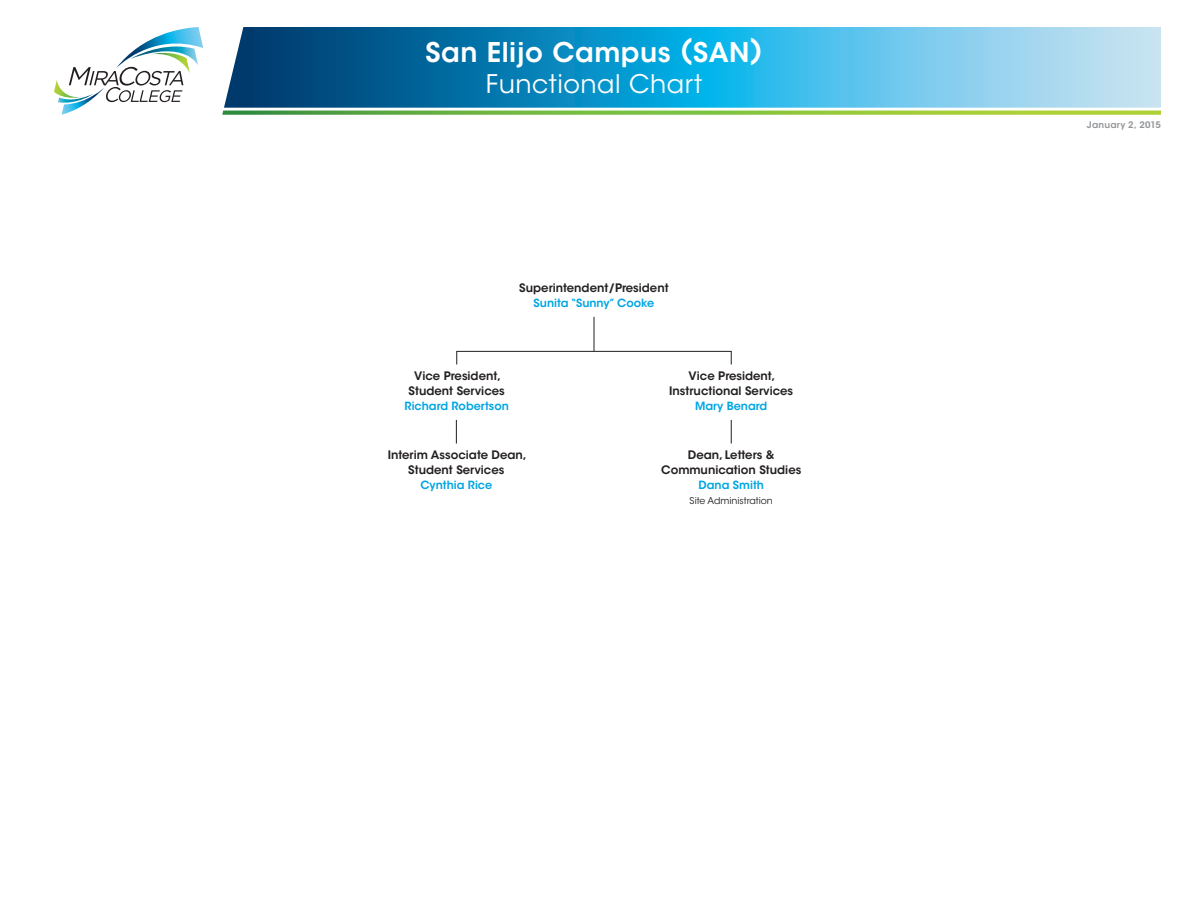
<style>
.page{position:relative;width:1188px;height:918px;background:#fff}
.page>*{position:absolute;margin:0;border:0;box-sizing:border-box;transform-origin:0 0}
.Headline_1{font:600 27px "ITC Avant Garde Std";letter-spacing:.02em;color:#fff}
.Headline_2{font:25.5px "ITC Avant Garde Std";letter-spacing:.02em;color:#fff}
.Subhead_2{font:600 11.7px/15px "ITC Avant Garde Std";color:#231f20;text-align:center}
.Name_Large{font:600 11.25px "ITC Avant Garde Std";color:#00a5e3}
.Body_2{font:9.3px "ITC Avant Garde Std";color:#231f20}
.Body{font:600 9px "ITC Avant Garde Std";letter-spacing:.025em;color:#939598}
</style>
<div class="page">
<svg style="left:224px;top:27px;width:937px;height:81px;background:#3d9fca"></svg>
<svg style="left:222px;top:111px;width:939px;height:4px;background:#87c049"></svg>
<hr style="left:457px;top:351px;width:274px;height:1px;background:#231f20">
<svg style="left:456px;top:351px;width:1px;height:13px"></svg>
<svg style="left:731px;top:351px;width:1px;height:13px"></svg>
<svg style="left:731px;top:420px;width:1px;height:24px"></svg>
<svg style="left:456px;top:420px;width:1px;height:24px"></svg>
<hr style="left:594px;top:317px;width:1px;height:34px;background:#231f20">
<svg style="left:54px;top:27px;width:149px;height:88px"></svg>
<p class="Headline_1" style="left:425px;top:35px;width:339px">San Elijo Campus (SAN)</p>
<p class="Headline_2" style="left:486px;top:68px;width:218px">Functional Chart</p>
<p class="Subhead_2" style="left:519px;top:280px;width:151px">Superintendent/President</p>
<p class="Name_Large" style="left:534px;top:296px;width:122px">Sunita “Sunny” Cooke</p>
<p class="Subhead_2" style="left:409px;top:368px;width:98px">Vice President,<br>Student Services</p>
<p class="Name_Large" style="left:405px;top:399px;width:106px">Richard Robertson</p>
<p class="Subhead_2" style="left:388px;top:447px;width:140px">Interim Associate Dean,<br>Student Services</p>
<p class="Name_Large" style="left:420px;top:478px;width:74px">Cynthia Rice</p>
<p class="Subhead_2" style="left:669px;top:368px;width:125px">Vice President,<br>Instructional Services</p>
<p class="Name_Large" style="left:695px;top:399px;width:74px">Mary Benard</p>
<p class="Subhead_2" style="left:661px;top:447px;width:142px">Dean, Letters &amp;<br>Communication Studies</p>
<p class="Name_Large" style="left:699px;top:478px;width:67px">Dana Smith</p>
<p class="Body_2" style="left:690px;top:495px;width:85px">Site Administration</p>
<p class="Body" style="left:1087px;top:119px;width:76px">January 2, 2015</p>
</div>
